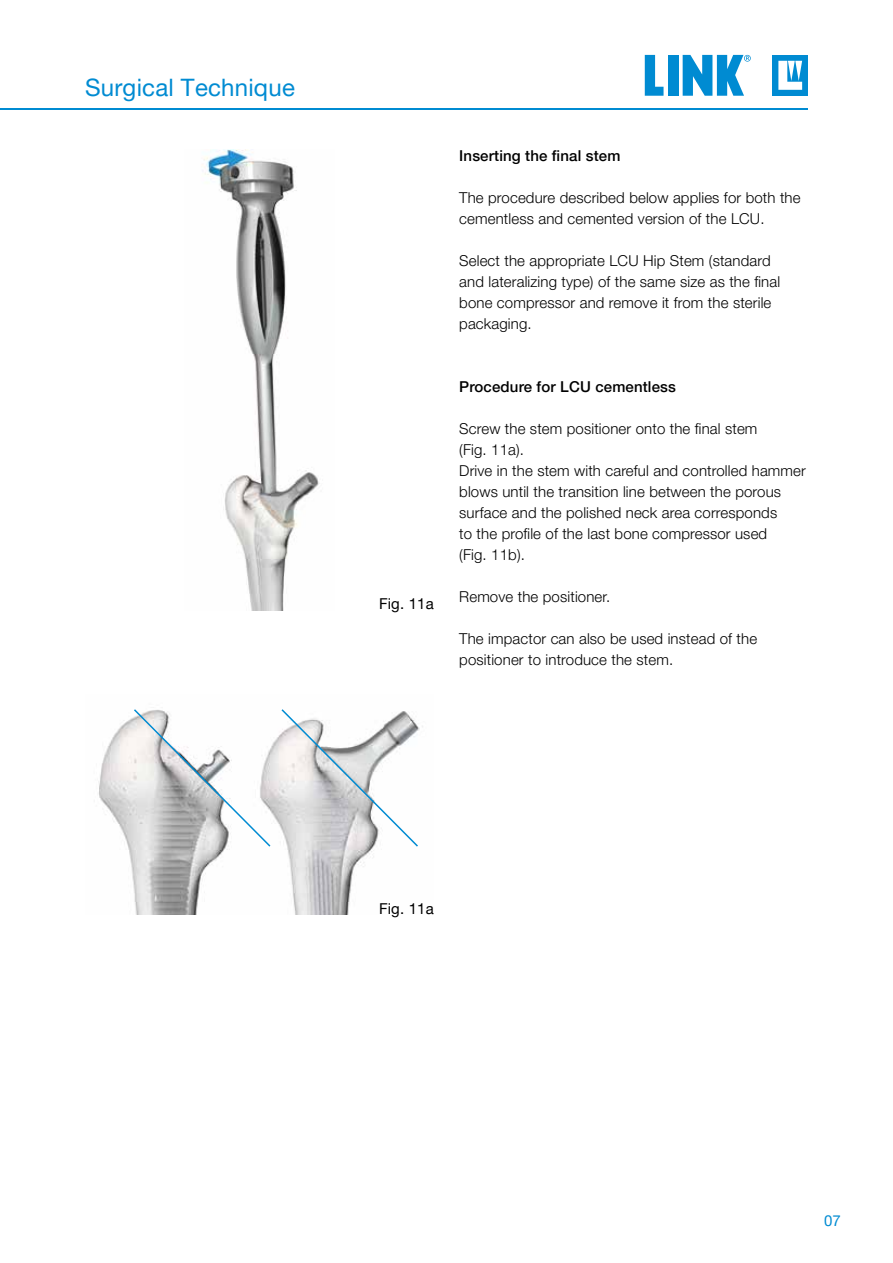
<style>
.page{position:relative;width:893px;height:1263px;background:#fff}
.page>*{position:absolute;margin:0;border:0;box-sizing:border-box;transform-origin:0 0}
.t1{font:24px "Helvetica Neue LT Pro";letter-spacing:.01em;color:#008bd2}
.t2{font:300 15px/21px "Helvetica Neue LT Pro";letter-spacing:.01em;color:#000}
.t3{font:500 15px "Helvetica Neue LT Pro";letter-spacing:.01em;color:#000}
.t4{font:15px "Helvetica Neue LT Pro";letter-spacing:.01em;color:#000}
.t5{font:15px "Helvetica Neue LT Pro";color:#008bd2}
</style>
<div class="page">
<div style="left:773px;top:55px;width:35px;height:41px;background:#008bd2"></div>
<svg style="left:778px;top:61px;width:24px;height:29px"></svg>
<svg style="left:645px;top:55px;width:18px;height:41px"></svg>
<div style="left:668px;top:55px;width:10px;height:41px;background:#008bd2"></div>
<svg style="left:683px;top:55px;width:68px;height:41px"></svg>
<img style="left:202px;top:150px;width:118px;height:460px">
<img style="left:98px;top:717px;width:325px;height:198px">
<svg style="left:281px;top:709px;width:137px;height:138px"></svg>
<svg style="left:134px;top:709px;width:136px;height:138px"></svg>
<hr style="left:0;top:108px;width:808px;height:2px;background:#008bd2">
<h1 class="t1" style="left:85px;top:72px;width:211px">Surgical Technique</h1>
<p class="t4" style="left:379px;top:595px;width:56px">Fig. 11a</p>
<p class="t3" style="left:459px;top:146px;width:163px">Inserting the final stem</p>
<p class="t2" style="left:459px;top:186px;width:343px">The procedure described below applies for both the cementless and cemented version of the LCU.</p>
<p class="t2" style="left:459px;top:249px;width:322px">Select the appropriate LCU Hip Stem (standard and lateralizing type) of the same size as the final bone compressor and remove it from the sterile packaging.</p>
<p class="t3" style="left:459px;top:377px;width:218px">Procedure for LCU cementless</p>
<p class="t2" style="left:459px;top:417px;width:348px">Screw the stem positioner onto the final stem<br>(Fig. 11a).<br>Drive in the stem with careful and controlled hammer blows until the transition line between the porous surface and the polished neck area corresponds<br>to the profile of the last bone compressor used<br>(Fig. 11b).</p>
<p class="t2" style="left:459px;top:585px;width:152px">Remove the positioner.</p>
<p class="t2" style="left:459px;top:627px;width:299px">The impactor can also be used instead of the positioner to introduce the stem.</p>
<p class="t4" style="left:379px;top:899px;width:56px">Fig. 11a</p>
<p class="t5" style="left:824px;top:1211px;width:18px">07</p>
</div>
